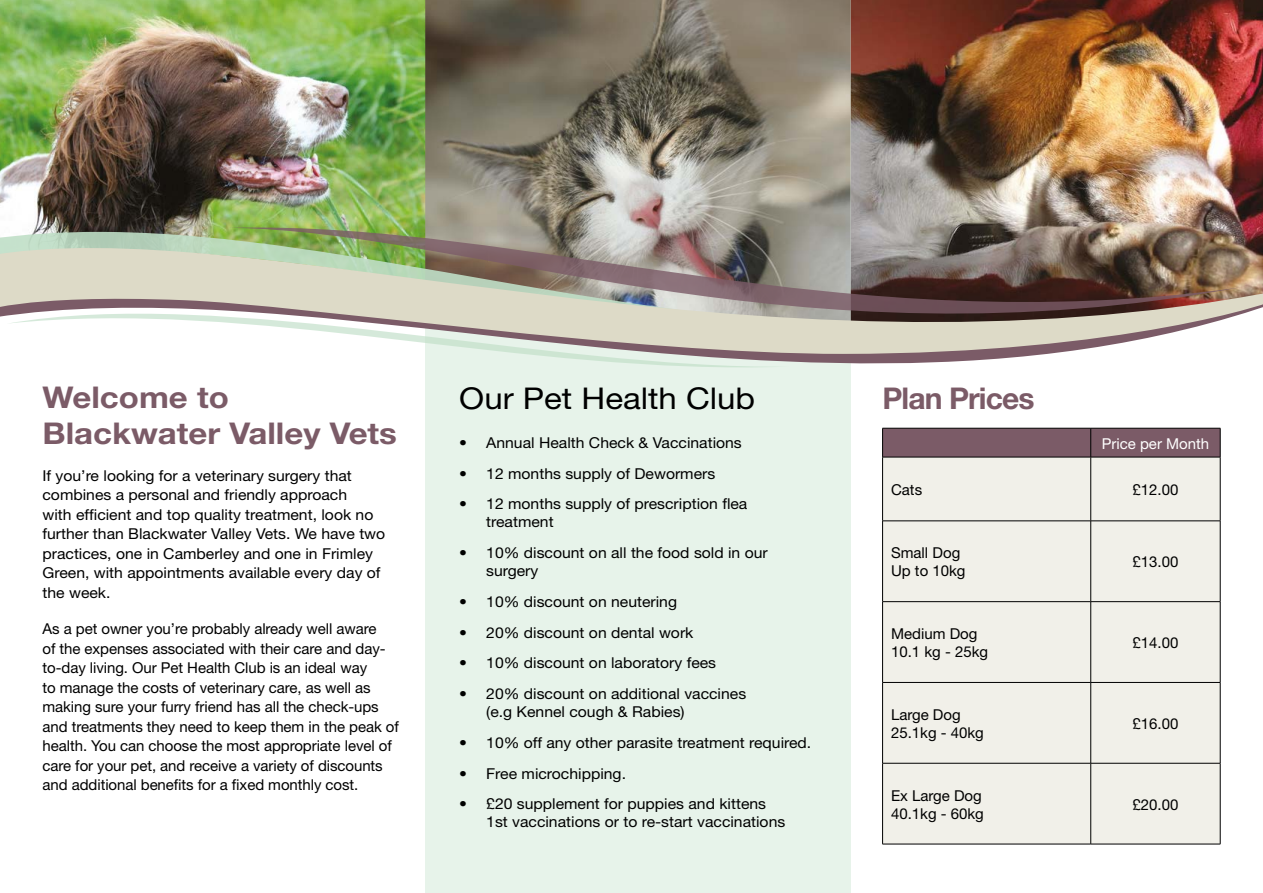
<style>
.page{position:relative;width:1263px;height:893px;background:#fff}
.page>*{position:absolute;margin:0;border:0;box-sizing:border-box;transform-origin:0 0}
.t1{font:700 30px/36px "Helvetica Neue";color:#7b5b67;scale:1.1 1}
.t2{font:30px "Helvetica Neue";color:#000;scale:1.1 1}
.t3{font:700 30px "Helvetica Neue";letter-spacing:-.03em;color:#7b5b67}
.t4{font:15px/19.5px "Helvetica Neue";color:#000;scale:1.05 1}
.t5{font:15px/19.5px "Helvetica Neue";color:#000}
.t6{font:15px "Helvetica Neue";color:#fff}
</style>
<div class="page">
<div style="left:425px;top:0;width:425px;height:893px;background:#e7f3ea"></div>
<img style="left:0;top:0;width:425px;height:208px">
<img style="left:850px;top:0;width:413px;height:208px">
<img style="left:425px;top:0;width:425px;height:208px">
<div style="left:883px;top:458px;width:337px;height:386px;background:#f1f0e9"></div>
<svg style="left:882px;top:428px;width:339px;height:29px;background:#755762"></svg>
<hr style="left:882px;top:457px;width:1px;height:64px;background:#000">
<hr style="left:882px;top:457px;width:209px;height:1px;background:#000">
<hr style="left:1090px;top:457px;width:1px;height:64px;background:#000">
<hr style="left:1091px;top:457px;width:129px;height:1px;background:#000">
<hr style="left:1220px;top:457px;width:1px;height:64px;background:#000">
<hr style="left:882px;top:521px;width:1px;height:80px;background:#000">
<hr style="left:882px;top:602px;width:1px;height:80px;background:#000">
<hr style="left:882px;top:521px;width:209px;height:1px;background:#000">
<hr style="left:882px;top:601px;width:209px;height:1px;background:#000">
<hr style="left:1090px;top:521px;width:1px;height:80px;background:#000">
<hr style="left:1090px;top:602px;width:1px;height:80px;background:#000">
<hr style="left:1091px;top:521px;width:129px;height:1px;background:#000">
<hr style="left:1220px;top:521px;width:1px;height:80px;background:#000">
<hr style="left:1220px;top:602px;width:1px;height:80px;background:#000">
<hr style="left:1091px;top:601px;width:129px;height:1px;background:#000">
<hr style="left:882px;top:683px;width:1px;height:80px;background:#000">
<hr style="left:882px;top:763px;width:1px;height:81px;background:#000">
<hr style="left:882px;top:682px;width:209px;height:1px;background:#000">
<hr style="left:1090px;top:683px;width:1px;height:80px;background:#000">
<hr style="left:1090px;top:763px;width:1px;height:81px;background:#000">
<hr style="left:1091px;top:682px;width:129px;height:1px;background:#000">
<hr style="left:1220px;top:683px;width:1px;height:80px;background:#000">
<hr style="left:1220px;top:763px;width:1px;height:81px;background:#000">
<hr style="left:882px;top:763px;width:209px;height:1px;background:#000">
<hr style="left:882px;top:844px;width:209px;height:1px;background:#000">
<hr style="left:1091px;top:763px;width:129px;height:1px;background:#000">
<hr style="left:1091px;top:844px;width:129px;height:1px;background:#000">
<img style="left:0;top:208px;width:1263px;height:185px">
<h1 class="t1" style="left:43px;top:379px;width:324px">Welcome to<br>Blackwater Valley Vets</h1>
<p class="t4" style="left:43px;top:465px;width:328px">If you’re looking for a veterinary surgery that combines a personal and friendly approach<br>with efficient and top quality treatment, look no further than Blackwater Valley Vets. We have two practices, one in Camberley and one in Frimley Green, with appointments available every day of the week.</p>
<p class="t5" style="left:43px;top:619px;width:358px">As a pet owner you’re probably already well aware<br>of the expenses associated with their care and day&shy;to-day living. Our Pet Health Club is an ideal way<br>to manage the costs of veterinary care, as well as making sure your furry friend has all the check-ups and treatments they need to keep them in the peak of health. You can choose the most appropriate level of care for your pet, and receive a variety of discounts and additional benefits for a fixed monthly cost.</p>
<h1 class="t2" style="left:459px;top:380px;width:270px">Our Pet Health Club</h1>
<p class="t4" style="left:459px;top:432px;width:271px">• Annual Health Check &amp; Vaccinations</p>
<p class="t4" style="left:459px;top:463px;width:245px">• 12 months supply of Dewormers</p>
<p class="t4" style="left:486px;top:495px;width:250px;line-height:18px;text-indent:-27px">• 12 months supply of prescription flea treatment</p>
<p class="t4" style="left:486px;top:543px;width:270px;line-height:18px;text-indent:-27px">• 10% discount on all the food sold in our surgery</p>
<p class="t4" style="left:459px;top:591px;width:209px">• 10% discount on neutering</p>
<p class="t4" style="left:459px;top:622px;width:224px">• 20% discount on dental work</p>
<p class="t4" style="left:459px;top:653px;width:246px">• 10% discount on laboratory fees</p>
<p class="t4" style="left:486px;top:684px;width:249px;line-height:18px;text-indent:-27px">• 20% discount on additional vaccines (e.g Kennel cough &amp; Rabies)</p>
<p class="t4" style="left:459px;top:732px;width:337px">• 10% off any other parasite treatment required.</p>
<p class="t4" style="left:459px;top:763px;width:160px">• Free microchipping.</p>
<p class="t4" style="left:486px;top:795px;width:286px;line-height:18px;text-indent:-27px">• £20 supplement for puppies and kittens<br>1st vaccinations or to re-start vaccinations</p>
<h1 class="t3" style="left:882px;top:380px;width:154px">Plan Prices</h1>
<p class="t6" style="left:1102px;top:434px;width:109px">Price per Month</p>
<p class="t5" style="left:891px;top:480px;width:33px">Cats</p>
<p class="t5" style="left:1132px;top:480px;width:47px">£12.00</p>
<p class="t5" style="left:891px;top:544px;width:76px;line-height:18px">Small Dog<br>Up to 10kg</p>
<p class="t5" style="left:1132px;top:552px;width:47px">£13.00</p>
<p class="t5" style="left:891px;top:624px;width:99px;line-height:18px">Medium Dog<br>10.1 kg - 25kg</p>
<p class="t5" style="left:1132px;top:633px;width:47px">£14.00</p>
<p class="t5" style="left:891px;top:705px;width:94px;line-height:18px">Large Dog<br>25.1kg - 40kg</p>
<p class="t5" style="left:1132px;top:713px;width:47px">£16.00</p>
<p class="t5" style="left:891px;top:786px;width:94px;line-height:18px">Ex Large Dog<br>40.1kg - 60kg</p>
<p class="t5" style="left:1132px;top:794px;width:47px">£20.00</p>
</div>
